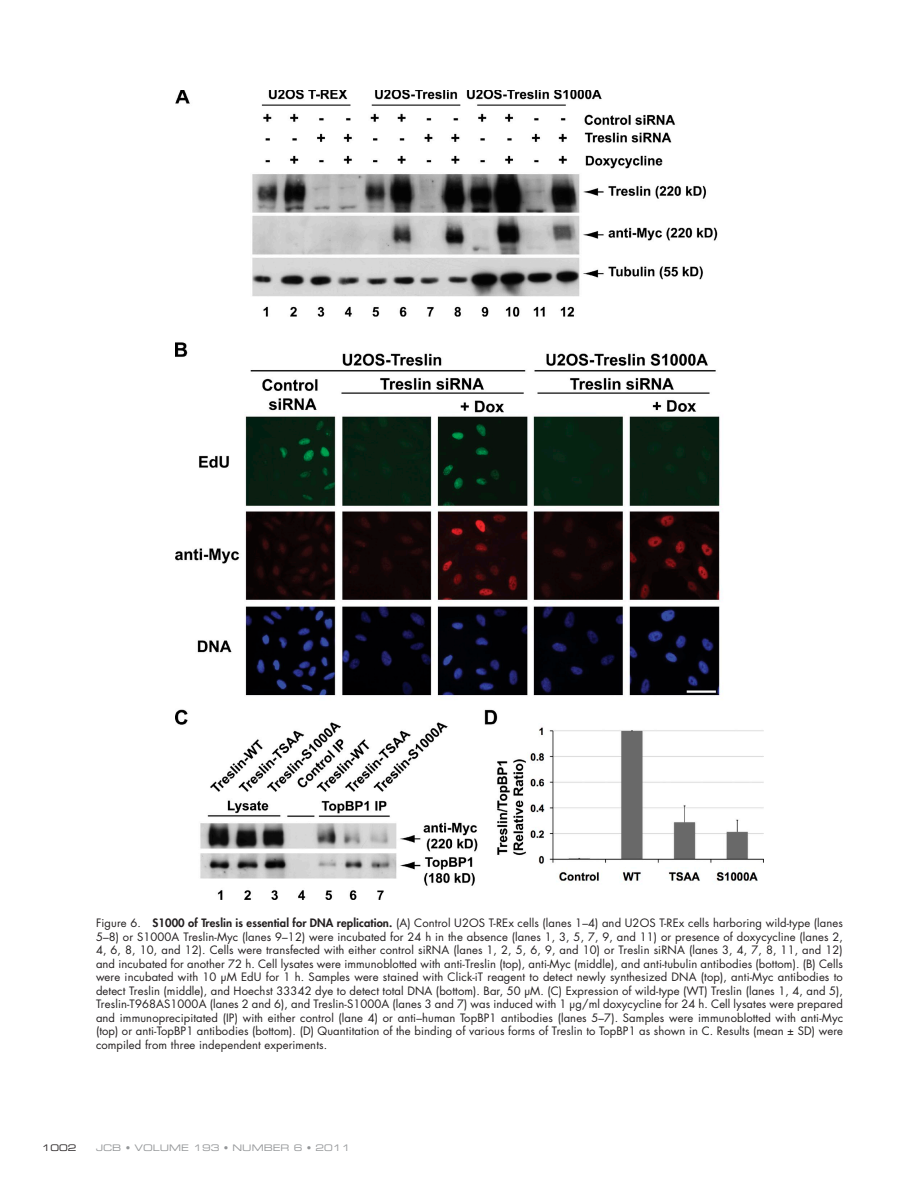
<style>
.page{position:relative;width:918px;height:1188px;background:#fff}
.page>*{position:absolute;margin:0;border:0;box-sizing:border-box;transform-origin:0 0}
.t1{font:11.25px/13.5px "Futura Std";letter-spacing:.01em;color:#231f20;text-align:justify}
.t2{font:9px "Eurostile LT Std Ex 2";color:#949698}
.t3{font:9px "Eurostile LT Std Ex 2";color:#231f20}
.s1{font-weight:800}
</style>
<div class="page">
<img style="left:176px;top:90px;width:587px;height:810px">
<p class="t1" style="left:96px;top:916px;width:749px">Figure 6. <span class="s1">S1000 of Treslin is essential for DNA replication.</span> (A) Control U2OS T-REx cells (lanes 1–4) and U2OS T-REx cells harboring wild-type (lanes 5–8) or S1000A Treslin-Myc (lanes 9–12) were incubated for 24 h in the absence (lanes 1, 3, 5, 7, 9, and 11) or presence of doxycycline (lanes 2, 4, 6, 8, 10, and 12). Cells were transfected with either control siRNA (lanes 1, 2, 5, 6, 9, and 10) or Treslin siRNA (lanes 3, 4, 7, 8, 11, and 12) and incubated for another 72 h. Cell lysates were immunoblotted with anti-Treslin (top), anti-Myc (middle), and anti-tubulin antibodies (bottom). (B) Cells were incubated with 10 µM EdU for 1 h. Samples were stained with Click-iT reagent to detect newly synthesized DNA (top), anti-Myc antibodies to detect Treslin (middle), and Hoechst 33342 dye to detect total DNA (bottom). Bar, 50 µM. (C) Expression of wild-type (WT) Treslin (lanes 1, 4, and 5), Treslin-T968AS1000A (lanes 2 and 6), and Treslin-S1000A (lanes 3 and 7) was induced with 1 µg/ml doxycycline for 24 h. Cell lysates were prepared and immunoprecipitated (IP) with either control (lane 4) or anti–human TopBP1 antibodies (lanes 5–7). Samples were immunoblotted with anti-Myc (top) or anti-TopBP1 antibodies (bottom). (D) Quantitation of the binding of various forms of Treslin to TopBP1 as shown in C. Results (mean ± SD) were compiled from three independent experiments.</p>
<p class="t3" style="left:42px;top:1142px;width:36px">1002</p>
<p class="t2" style="left:96px;top:1142px;width:256px">JCB • VOLUME 193 • NUMBER 6 • 2011</p>
</div>
